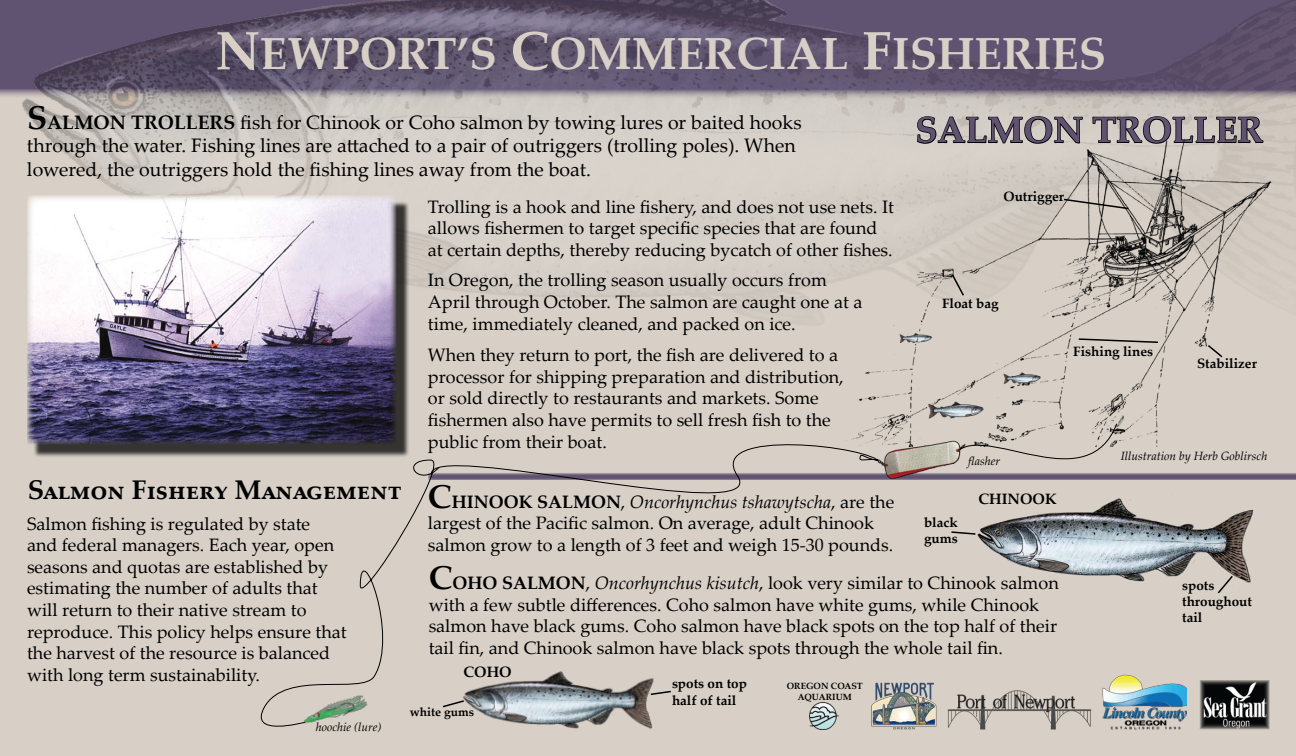
<style>
.page{position:relative;width:1296px;height:756px;background:#fff}
.page>*{position:absolute;margin:0;border:0;box-sizing:border-box;transform-origin:0 0}
.t1{font:700 45px "Palatino Linotype";color:#d8d0c7}
.t2{font:700 36px "Palatino Linotype";color:#605271}
.t3{font:700 27px "Palatino Linotype";color:#000}
.t4{font:19.5px/23.4px "Palatino Linotype";color:#000}
.t5{font:700 19.5px "Palatino Linotype";color:#000}
.t6{font:18px/21.6px "Palatino Linotype";color:#000}
.t7{font:700 15px "Palatino Linotype";color:#000}
.t8{font:700 13.5px/16.2px "Palatino Linotype";color:#000}
.t9{font:italic 12px "Palatino Linotype";color:#000}
.t10{font:700 12px "Palatino Linotype";color:#000}
.t11{font:700 9px/10.8px "Palatino Linotype";color:#000;text-align:center}
.s1{font-size:54px}
.s2{font-size:33px}
.s3{font-weight:700;font-size:33px}
.s4{font-weight:700}
.s5{font-style:italic}
</style>
<div class="page">
<div style="left:0;top:104px;width:1296px;height:652px;background:#d8d0c7"></div>
<img style="left:19px;top:0;width:1277px;height:363px">
<img style="left:799px;top:694px;width:42px;height:35px">
<img style="left:869px;top:679px;width:70px;height:53px">
<img style="left:1200px;top:681px;width:69px;height:48px">
<img style="left:1103px;top:672px;width:84px;height:59px">
<img style="left:946px;top:688px;width:147px;height:45px">
<svg style="left:1118px;top:473px;width:178px;height:7px"></svg>
<img style="left:961px;top:485px;width:304px;height:111px">
<div style="left:924px;top:517px;width:44px;height:34px;background:#dad3c1"></div>
<div style="left:1182px;top:580px;width:83px;height:48px;background:#dad3c1"></div>
<div style="left:968px;top:493px;width:105px;height:19px;background:#dad3c1"></div>
<svg style="left:951px;top:530px;width:26px;height:6px"></svg>
<svg style="left:1216px;top:574px;width:18px;height:20px"></svg>
<img style="left:449px;top:662px;width:214px;height:87px">
<div style="left:410px;top:708px;width:73px;height:30px;background:#dad3c1"></div>
<div style="left:672px;top:679px;width:78px;height:35px;background:#dad3c1"></div>
<div style="left:449px;top:666px;width:105px;height:19px;background:#dad3c1"></div>
<svg style="left:649px;top:690px;width:23px;height:6px"></svg>
<svg style="left:452px;top:699px;width:14px;height:9px"></svg>
<div style="left:247px;top:459px;width:205px;height:279px;background:#d8d0c7"></div>
<svg style="left:422px;top:427px;width:459px;height:103px;background:#cec6bf"></svg>
<img style="left:874px;top:446px;width:85px;height:45px">
<div style="left:316px;top:722px;width:86px;height:13px;background:#dad3c1"></div>
<svg style="left:959px;top:446px;width:159px;height:52px;background:#c6beb9"></svg>
<img style="left:270px;top:693px;width:104px;height:58px">
<img style="left:838px;top:128px;width:436px;height:318px">
<svg style="left:916px;top:81px;width:349px;height:284px;background:#bdb6b0"></svg>
<div style="left:1197px;top:358px;width:74px;height:15px;background:#dad3c1"></div>
<div style="left:32px;top:201px;width:381px;height:260px;background:#000;opacity:.75"></div>
<img style="left:27px;top:196px;width:369px;height:248px">
<h1 class="t1" style="left:215px;top:22px;width:893px"><span class="s1">N</span>ewport’s <span class="s1">C</span>ommercial <span class="s1">F</span>isheries</h1>
<p class="t5" style="left:27px;top:108px;width:37px"><span class="s2">S</span>ALM</p>
<p class="t5" style="left:94px;top:108px;width:94px">ON TROLLERS</p>
<p class="t4" style="left:27px;top:110px;width:776px;text-indent:213px">fish for Chinook or Coho salmon by towing lures or baited hooks through the water. Fishing lines are attached to a pair of outriggers (trolling poles). When lowered, the outriggers hold the fishing lines away from the boat.</p>
<p class="t6" style="left:428px;top:195px;width:468px">Trolling is a hook and line fishery, and does not use nets. It allows fishermen to target specific species that are found at certain depths, thereby reducing bycatch of other fishes.</p>
<p class="t6" style="left:428px;top:269px;width:436px">In Oregon, the trolling season usually occurs from<br>April through October. The salmon are caught one at a time, immediately cleaned, and packed on ice.</p>
<p class="t6" style="left:428px;top:344px;width:417px">When they return to port, the fish are delivered to a processor for shipping preparation and distribution, or sold directly to restaurants and markets. Some fishermen also have permits to sell fresh fish to the public from their boat.</p>
<h2 class="t2" style="left:916px;top:104px;width:28px">SALM</h2>
<h2 class="t2" style="left:1023px;top:104px;width:173px">ON TROLLER</h2>
<p class="t8" style="left:1004px;top:188px;width:62px">Outrigger</p>
<p class="t8" style="left:942px;top:295px;width:58px">Float bag</p>
<p class="t9" style="left:968px;top:452px;width:33px">flasher</p>
<p class="t8" style="left:1073px;top:343px;width:81px">Fishing lines</p>
<p class="t8" style="left:1197px;top:355px;width:61px">Stabilizer</p>
<p class="t9" style="left:1121px;top:448px;width:148px">Illustration by Herb Goblirsch</p>
<h3 class="t3" style="left:28px;top:471px;width:375px">Salmon Fishery Management</h3>
<p class="t6" style="left:27px;top:512px;width:321px">Salmon fishing is regulated by state<br>and federal managers. Each year, open seasons and quotas are established by estimating the number of adults that will return to their native stream to reproduce. This policy helps ensure that the harvest of the resource is balanced with long term sustainability.</p>
<p class="t9" style="left:316px;top:718px;width:67px">hoochie (lure)</p>
<p class="t6" style="left:428px;top:490px;width:468px"><span class="s3">C</span><span class="s4">hinook salmo n</span>, <span class="s5">Oncorhynchus tshawytscha</span>, are the largest of the Pacific salmon. On average, adult Chinook salmon grow to a length of 3 feet and weigh 15-30 pounds.</p>
<p class="t8" style="left:924px;top:514px;width:35px">black gums</p>
<p class="t7" style="left:978px;top:489px;width:80px">Chinook</p>
<p class="t6" style="left:429px;top:571px;width:632px"><span class="s3">C</span><span class="s4">oho salmo n</span>, <span class="s5">Oncorhynchus kisutch</span>, look very similar to Chinook salmon with a few subtle differences. Coho salmon have white gums, while Chinook salmon have black gums. Coho salmon have black spots on the top half of their tail fin, and Chinook salmon have black spots through the whole tail fin.</p>
<p class="t7" style="left:463px;top:661px;width:46px">Coho</p>
<p class="t10" style="left:410px;top:704px;width:66px">white gums</p>
<p class="t8" style="left:672px;top:675px;width:76px">spots on top half of tail</p>
<p class="t11" style="left:787px;top:680px;width:78px">Oregon Coast<br>Aquarium</p>
<p class="t8" style="left:1182px;top:577px;width:71px">spots throughout tail</p>
</div>
